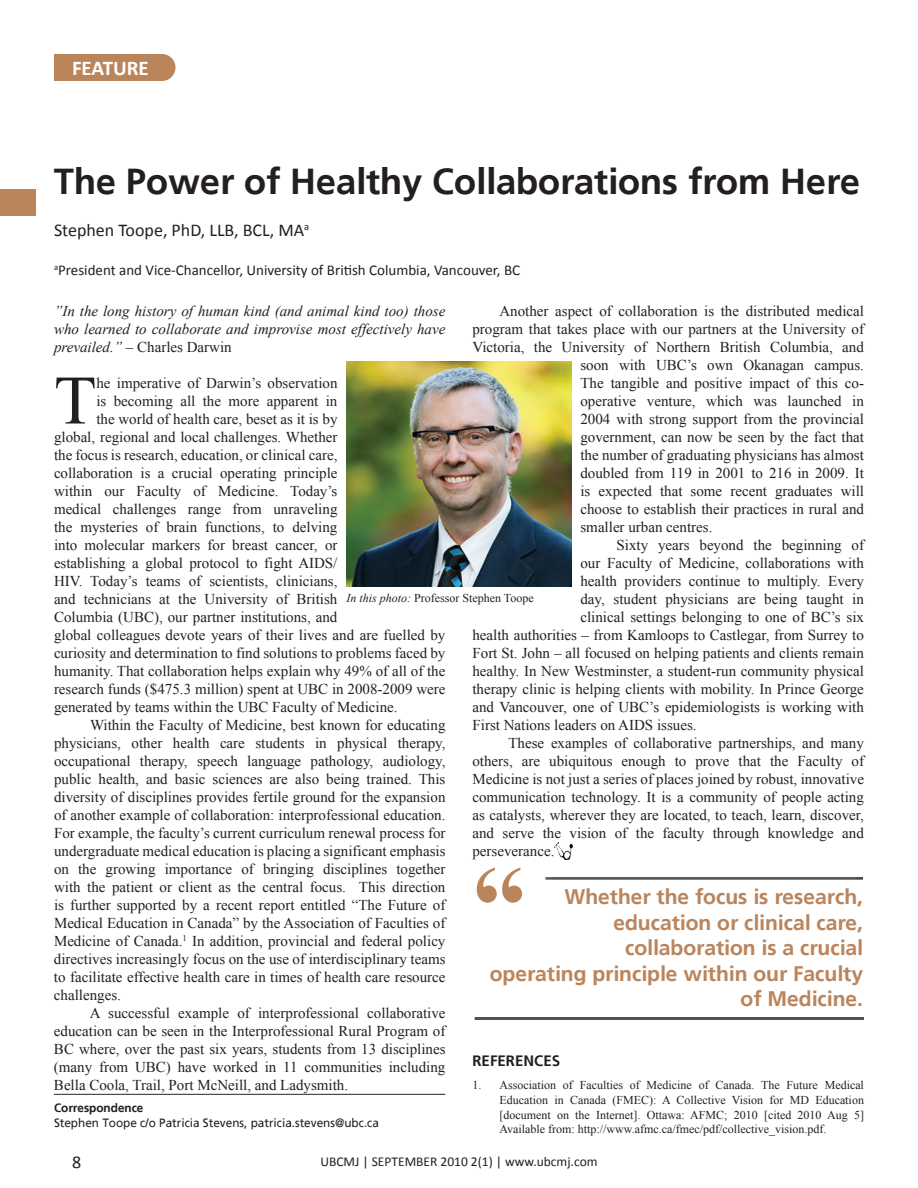
<style>
.page{position:relative;width:918px;height:1188px;background:#fff}
.page>*{position:absolute;margin:0;border:0;box-sizing:border-box;transform-origin:0 0}
.t1{font:700 108px "Times New Roman";color:#bb855c}
.t2{font:69.3px "Times New Roman";color:#231f20}
.t3{font:700 36px "Frutiger Linotype";color:#231f20}
.t4{font:700 21px/25.5px "Frutiger Linotype";color:#bb855c;text-align:right}
.t5{font:700 21px "Calibri";color:#fff}
.t6{font:18px "Calibri";color:#231f20}
.t7{font:15px "Times New Roman";color:#231f20}
.t8{font:italic 15px/18px "Times New Roman";color:#231f20;text-align:justify}
.t9{font:15px "Calibri";color:#231f20}
.t10{font:700 15px "Frutiger Linotype";color:#231f20}
.t11{font:13.5px "Calibri";color:#231f20}
.t12{font:12px/14.7px "Times New Roman";color:#231f20;text-align:justify}
.t13{font:12px "Frutiger Linotype";color:#231f20}
.t14{font:700 12px "Frutiger Linotype";color:#231f20}
.s1{font-style:normal}
.s2{font-style:italic}
</style>
<div class="page">
<img style="left:555px;top:842px;width:18px;height:18px">
<div style="left:53px;top:1091px;width:395px;height:5px;background:#231f20;opacity:.75"></div>
<div style="left:545px;top:874px;width:321px;height:6px;background:#231f20;opacity:.75"></div>
<hr style="left:475px;top:1017px;width:389px;height:3px;background:#4e5452">
<img style="left:346px;top:362px;width:225px;height:224px">
<div style="left:0;top:189px;width:36px;height:27px;background:#bb855c"></div>
<div style="left:148px;top:54px;width:28px;height:27px;background:#bb855c;border-radius:50%"></div>
<div style="left:54px;top:54px;width:108px;height:27px;background:#bb855c"></div>
<h3 class="t5" style="left:72px;top:55px;width:78px">FEATURE</h3>
<h3 class="t3" style="left:54px;top:160px;width:808px">The Power of Healthy Collaborations from Here</h3>
<p class="t6" style="left:54px;top:219px;width:257px">Stephen Toope, PhD, LLB, BCL, MA<sup>a</sup></p>
<p class="t9" style="left:54px;top:261px;width:468px"><sup>a</sup>President and Vice-Chancellor, University of British Columbia, Vancouver, BC</p>
<p class="t7" style="left:499px;top:300px;width:366px">Another aspect of collaboration is the distributed medical</p>
<p class="t7" style="left:472px;top:318px;width:393px">program that takes place with our partners at the University of</p>
<p class="t7" style="left:472px;top:336px;width:393px">Victoria, the University of Northern British Columbia, and</p>
<p class="t7" style="left:580px;top:354px;width:285px">soon with UBC’s own Okanagan campus.</p>
<p class="t7" style="left:580px;top:372px;width:285px">The tangible and positive impact of this co-</p>
<p class="t7" style="left:580px;top:390px;width:285px">operative venture, which was launched in</p>
<p class="t7" style="left:580px;top:408px;width:285px">2004 with strong support from the provincial</p>
<p class="t7" style="left:580px;top:426px;width:285px">government, can now be seen by the fact that</p>
<p class="t7" style="left:580px;top:444px;width:285px">the number of graduating physicians has almost</p>
<p class="t7" style="left:580px;top:462px;width:285px">doubled from 119 in 2001 to 216 in 2009. It</p>
<p class="t7" style="left:580px;top:480px;width:285px">is expected that some recent graduates will</p>
<p class="t7" style="left:580px;top:498px;width:285px">choose to establish their practices in rural and</p>
<p class="t7" style="left:580px;top:516px;width:134px">smaller urban centres.</p>
<p class="t7" style="left:616px;top:534px;width:249px">Sixty years beyond the beginning of</p>
<p class="t7" style="left:580px;top:552px;width:285px">our Faculty of Medicine, collaborations with</p>
<p class="t7" style="left:580px;top:570px;width:285px">health providers continue to multiply. Every</p>
<p class="t7" style="left:580px;top:588px;width:285px">day, student physicians are being taught in</p>
<p class="t7" style="left:580px;top:606px;width:285px">clinical settings belonging to one of BC’s six</p>
<p class="t7" style="left:472px;top:624px;width:393px">health authorities – from Kamloops to Castlegar, from Surrey to</p>
<p class="t7" style="left:472px;top:642px;width:393px">Fort St. John – all focused on helping patients and clients remain</p>
<p class="t7" style="left:472px;top:660px;width:393px">healthy. In New Westminster, a student-run community physical</p>
<p class="t7" style="left:472px;top:678px;width:393px">therapy clinic is helping clients with mobility. In Prince George</p>
<p class="t7" style="left:472px;top:696px;width:393px">and Vancouver, one of UBC’s epidemiologists is working with</p>
<p class="t7" style="left:472px;top:714px;width:226px">First Nations leaders on AIDS issues.</p>
<p class="t7" style="left:508px;top:732px;width:357px">These examples of collaborative partnerships, and many</p>
<p class="t7" style="left:472px;top:750px;width:393px">others, are ubiquitous enough to prove that the Faculty of</p>
<p class="t7" style="left:472px;top:768px;width:393px">Medicine is not just a series of places joined by robust, innovative</p>
<p class="t7" style="left:472px;top:786px;width:393px">communication technology. It is a community of people acting</p>
<p class="t7" style="left:472px;top:804px;width:393px">as catalysts, wherever they are located, to teach, learn, discover,</p>
<p class="t7" style="left:472px;top:822px;width:393px">and serve the vision of the faculty through knowledge and</p>
<p class="t7" style="left:472px;top:840px;width:84px">perseverance.</p>
<p class="t8" style="left:54px;top:301px;width:393px">”In the long history of human kind (and animal kind too) those who learned to collaborate and improvise most effectively have prevailed.” <span class="s1">– Charles Darwin</span></p>
<h2 class="t2" style="left:54px;top:354px;width:44px">T</h2>
<p class="t7" style="left:96px;top:372px;width:243px">he imperative of Darwin’s observation</p>
<p class="t7" style="left:96px;top:390px;width:243px">is becoming all the more apparent in</p>
<p class="t7" style="left:96px;top:408px;width:243px">the world of health care, beset as it is by</p>
<p class="t7" style="left:54px;top:426px;width:285px">global, regional and local challenges. Whether</p>
<p class="t7" style="left:54px;top:444px;width:285px">the focus is research, education, or clinical care,</p>
<p class="t7" style="left:54px;top:462px;width:285px">collaboration is a crucial operating principle</p>
<p class="t7" style="left:54px;top:480px;width:285px">within our Faculty of Medicine. Today’s</p>
<p class="t7" style="left:54px;top:498px;width:285px">medical challenges range from unraveling</p>
<p class="t7" style="left:54px;top:516px;width:285px">the mysteries of brain functions, to delving</p>
<p class="t7" style="left:54px;top:534px;width:285px">into molecular markers for breast cancer, or</p>
<p class="t7" style="left:54px;top:552px;width:285px">establishing a global protocol to fight AIDS/</p>
<p class="t7" style="left:54px;top:570px;width:285px">HIV. Today’s teams of scientists, clinicians,</p>
<p class="t7" style="left:54px;top:588px;width:285px">and technicians at the University of British</p>
<p class="t7" style="left:54px;top:606px;width:285px">Columbia (UBC), our partner institutions, and</p>
<p class="t7" style="left:54px;top:624px;width:393px">global colleagues devote years of their lives and are fuelled by</p>
<p class="t7" style="left:54px;top:642px;width:393px">curiosity and determination to find solutions to problems faced by</p>
<p class="t7" style="left:54px;top:660px;width:393px">humanity. That collaboration helps explain why 49% of all of the</p>
<p class="t7" style="left:54px;top:678px;width:393px">research funds ($475.3 million) spent at UBC in 2008-2009 were</p>
<p class="t7" style="left:54px;top:696px;width:345px">generated by teams within the UBC Faculty of Medicine.</p>
<p class="t7" style="left:90px;top:714px;width:357px">Within the Faculty of Medicine, best known for educating</p>
<p class="t7" style="left:54px;top:732px;width:393px">physicians, other health care students in physical therapy,</p>
<p class="t7" style="left:54px;top:750px;width:393px">occupational therapy, speech language pathology, audiology,</p>
<p class="t7" style="left:54px;top:768px;width:393px">public health, and basic sciences are also being trained. This</p>
<p class="t7" style="left:54px;top:786px;width:393px">diversity of disciplines provides fertile ground for the expansion</p>
<p class="t7" style="left:54px;top:804px;width:393px">of another example of collaboration: interprofessional education.</p>
<p class="t7" style="left:54px;top:822px;width:393px">For example, the faculty’s current curriculum renewal process for</p>
<p class="t7" style="left:54px;top:840px;width:393px">undergraduate medical education is placing a significant emphasis</p>
<p class="t7" style="left:54px;top:858px;width:393px">on the growing importance of bringing disciplines together</p>
<p class="t7" style="left:54px;top:876px;width:393px">with the patient or client as the central focus. This direction</p>
<p class="t7" style="left:54px;top:894px;width:393px">is further supported by a recent report entitled “The Future of</p>
<p class="t7" style="left:54px;top:912px;width:393px">Medical Education in Canada” by the Association of Faculties of</p>
<p class="t7" style="left:54px;top:930px;width:393px">Medicine of Canada.<sup>1</sup> In addition, provincial and federal policy</p>
<p class="t7" style="left:54px;top:948px;width:393px">directives increasingly focus on the use of interdisciplinary teams</p>
<p class="t7" style="left:54px;top:966px;width:393px">to facilitate effective health care in times of health care resource</p>
<p class="t7" style="left:54px;top:984px;width:69px">challenges.</p>
<p class="t7" style="left:90px;top:1002px;width:357px">A successful example of interprofessional collaborative</p>
<p class="t7" style="left:54px;top:1020px;width:393px">education can be seen in the Interprofessional Rural Program of</p>
<p class="t7" style="left:54px;top:1038px;width:393px">BC where, over the past six years, students from 13 disciplines</p>
<p class="t7" style="left:54px;top:1056px;width:393px">(many from UBC) have worked in 11 communities including</p>
<p class="t7" style="left:54px;top:1074px;width:296px">Bella Coola, Trail, Port McNeill, and Ladysmith.</p>
<p class="t12" style="left:346px;top:591px;width:189px"><span class="s2">In this photo:</span> Professor Stephen Toope</p>
<h1 class="t1" style="left:472px;top:830px;width:55px">“</h1>
<h3 class="t4" style="left:490px;top:884px;width:375px">Whether the focus is research, education or clinical care, collaboration is a crucial<br>operating principle within our Faculty of Medicine.</h3>
<p class="t10" style="left:472px;top:1051px;width:89px">REFERENCES</p>
<p class="t12" style="left:500px;top:1078px;width:366px;text-indent:-27px">1. Association of Faculties of Medicine of Canada. The Future Medical Education in Canada (FMEC): A Collective Vision for MD Education [document on the Internet]. Ottawa: AFMC; 2010 [cited 2010 Aug 5] Available from: http://www.afmc.ca/fmec/pdf/collective_vision.pdf.</p>
<p class="t14" style="left:54px;top:1100px;width:91px">Correspondence</p>
<p class="t13" style="left:54px;top:1115px;width:327px">Stephen Toope c/o Patricia Stevens, patricia.stevens@ubc.ca</p>
<p class="t6" style="left:72px;top:1151px;width:11px">8</p>
<p class="t11" style="left:320px;top:1153px;width:279px">UBCMJ | SEPTEMBER 2010 2(1) | www.ubcmj.com</p>
</div>
